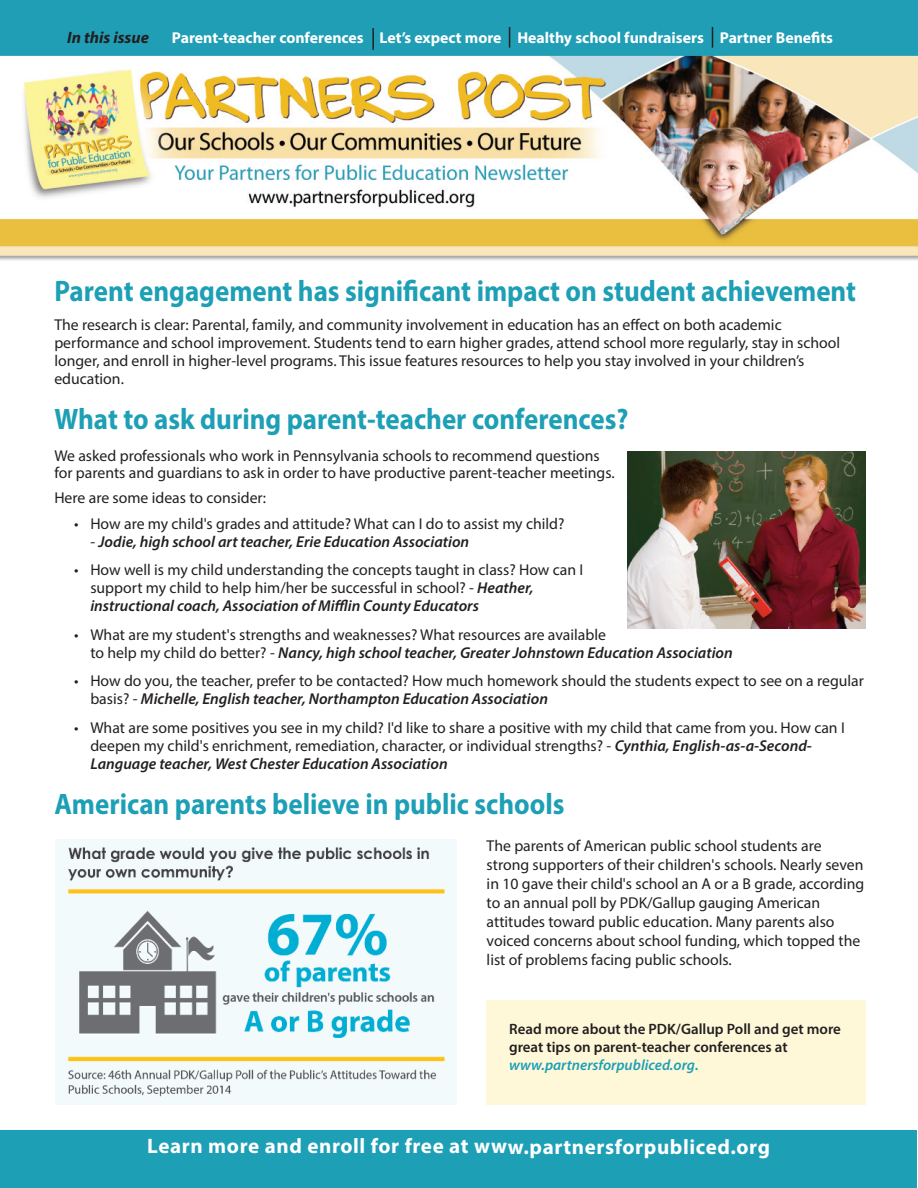
<style>
.page{position:relative;width:918px;height:1188px;background:#fff}
.page>*{position:absolute;margin:0;border:0;box-sizing:border-box;transform-origin:0 0}
.t1{font:700 29.7px "Myriad Pro";color:#1d9fb6;scale:.91 1}
.t2{font:700 21px "Myriad Pro";letter-spacing:.03em;color:#fff}
.t3{font:italic 700 16.5px "Myriad Pro";color:#231f20}
.t4{font:15.75px/18px "Myriad Pro";color:#231f20}
.t5{font:700 15.75px "Myriad Pro";color:#fff}
.t6{font:italic 600 15.75px "Myriad Pro";color:#231f20}
.t7{font:600 15px/18px "Myriad Pro";color:#231f20}
.s1{font-weight:400;font-style:normal}
.s2{font-weight:600;font-style:italic}
.s3{font-style:italic;color:#1d9fb6}
.s4{color:#1d9fb6}
</style>
<div class="page">
<img style="left:0;top:0;width:918px;height:260px">
<hr style="left:372px;top:28px;width:2px;height:22px;background:#231f20">
<svg style="left:509px;top:27px;width:1px;height:21px"></svg>
<div style="left:0;top:1130px;width:917px;height:58px;background:#1d9fb6"></div>
<div style="left:487px;top:1000px;width:379px;height:105px;background:#fef8d9"></div>
<svg style="left:712px;top:27px;width:1px;height:21px"></svg>
<img style="left:55px;top:839px;width:402px;height:266px">
<img style="left:628px;top:452px;width:238px;height:177px">
<p class="t3" style="left:67px;top:32px;width:83px">In this issue</p>
<p class="t5" style="left:172px;top:32px;width:663px">Parent-teacher conferences Let’s expect more Healthy school fundraisers Partner Benefits</p>
<h1 class="t1" style="left:54px;top:280px;width:883px">Parent engagement has significant impact on student achievement</h1>
<p class="t4" style="left:54px;top:317px;width:787px">The research is clear: Parental, family, and community involvement in education has an effect on both academic performance and school improvement. Students tend to earn higher grades, attend school more regularly, stay in school longer, and enroll in higher-level programs. This issue features resources to help you stay involved in your children’s education.</p>
<h1 class="t1" style="left:54px;top:408px;width:632px">What to ask during parent-teacher conferences?</h1>
<p class="t4" style="left:54px;top:449px;width:562px;line-height:17.2px">We asked professionals who work in Pennsylvania schools to recommend questions for parents and guardians to ask in order to have productive parent-teacher meetings.</p>
<p class="t4" style="left:54px;top:490px;width:213px">Here are some ideas to consider:</p>
<p class="t4" style="left:74px;top:516px;width:492px">• How are my child's grades and attitude? What can I do to assist my child?</p>
<p class="t6" style="left:90px;top:536px;width:380px"><span class="s1">-</span> Jodie, high school art teacher, Erie Education Association</p>
<p class="t4" style="left:90px;top:562px;width:495px;text-indent:-16px">• How well is my child understanding the concepts taught in class? How can I support my child to help him/her be successful in school? - <span class="s2">Heather, instructional coach, Association of Mifflin County Educators</span></p>
<p class="t4" style="left:90px;top:627px;width:644px;text-indent:-16px">• What are my student's strengths and weaknesses? What resources are available<br>to help my child do better? - <span class="s2">Nancy, high school teacher, Greater Johnstown Education Association</span></p>
<p class="t4" style="left:90px;top:673px;width:775px;text-indent:-16px">• How do you, the teacher, prefer to be contacted? How much homework should the students expect to see on a regular basis? - <span class="s2">Michelle, English teacher, Northampton Education Association</span></p>
<p class="t4" style="left:90px;top:720px;width:756px;text-indent:-16px">• What are some positives you see in my child? I'd like to share a positive with my child that came from you. How can I deepen my child's enrichment, remediation, character, or individual strengths? - <span class="s2">Cynthia, English-as-a-Second-<br>Language teacher, West Chester Education Association</span></p>
<h1 class="t1" style="left:54px;top:793px;width:562px">American parents believe in public schools</h1>
<p class="t4" style="left:487px;top:838px;width:379px;line-height:18.9px">The parents of American public school students are strong supporters of their children's schools. Nearly seven in 10 gave their child's school an A or a B grade, according to an annual poll by PDK/Gallup gauging American attitudes toward public education. Many parents also voiced concerns about school funding, which topped the list of problems facing public schools.</p>
<p class="t7" style="left:509px;top:1021px;width:333px">Read more about the PDK/Gallup Poll and get more great tips on parent-teacher conferences at <span class="s3">www.partnersforpubliced.org</span><span class="s4">.</span></p>
<h2 class="t2" style="left:147px;top:1139px;width:624px">Learn more and enroll for free at www.partnersforpubliced.org</h2>
</div>
